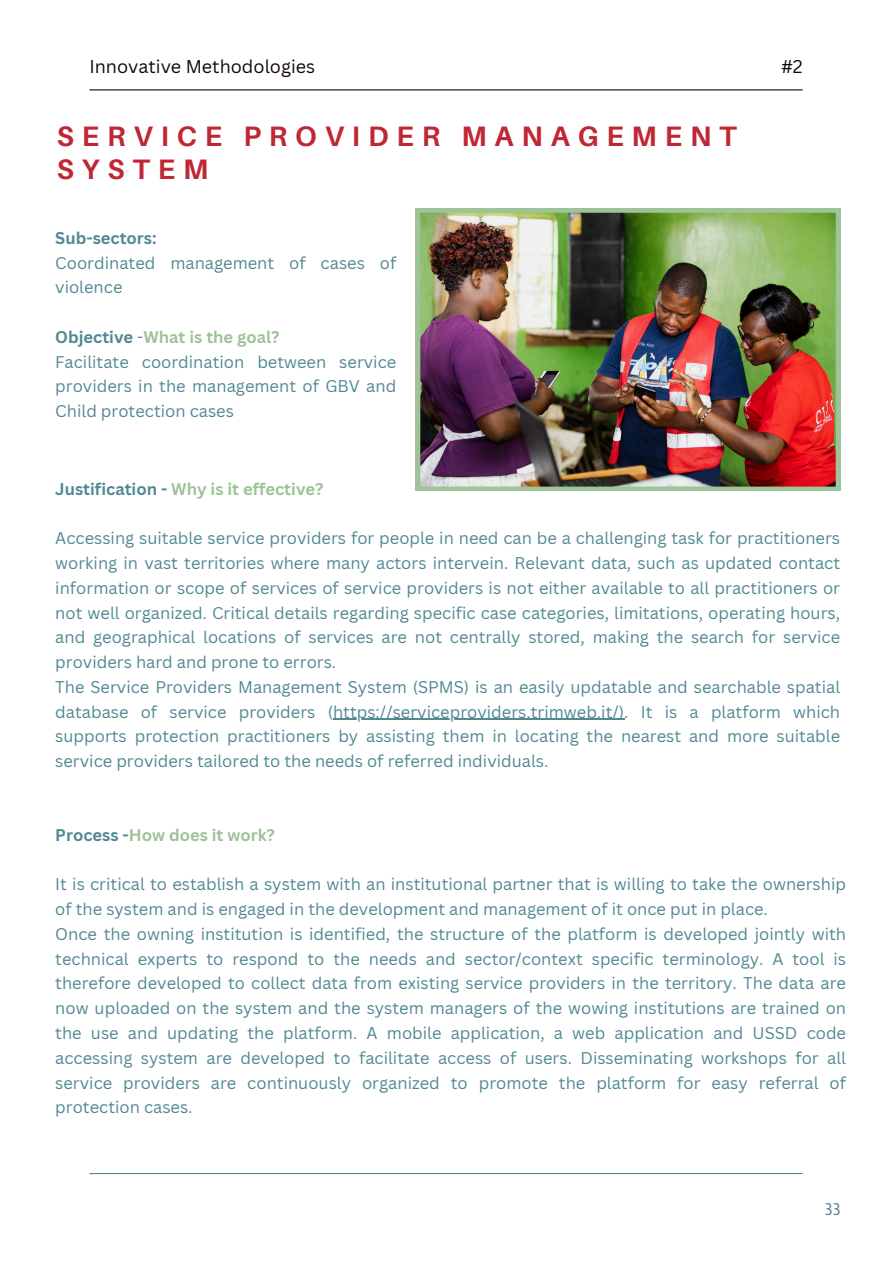
<style>
.page{position:relative;width:894px;height:1264px;background:#fff}
.page>*{position:absolute;margin:0;border:0;box-sizing:border-box;transform-origin:0 0}
.t1{font:700 28.2px/32.7px "Aileron";letter-spacing:.28em;color:#bf2734}
.t2{font:18px "Canva Sans";color:#140a09}
.t3{font:16.5px/24.8px "Canva Sans";color:#518892}
.t4{font:700 16.5px "Canva Sans";color:#9dc397}
.t5{font:700 16.5px "Canva Sans";color:#518892}
.t6{font:16.5px "Almarai";color:#518892}
.s1{color:#518892}
.s2{font-weight:400;color:#518892}
</style>
<div class="page">
<hr style="left:90px;top:89px;width:712px;height:1px;background:#140a09">
<hr style="left:90px;top:1172px;width:712px;height:2px;background:#518892">
<hr style="left:333px;top:718px;width:291px;height:1px;background:#518892">
<img style="left:416px;top:208px;width:424px;height:283px">
<p class="t2" style="left:89px;top:53px;width:227px">Innovative Methodologies</p>
<p class="t2" style="left:780px;top:53px;width:23px">#2</p>
<h2 class="t1" style="left:57px;top:119px;width:681px">SERVICE PROVIDER MANAGEMENT<br>SYSTEM</h2>
<p class="t5" style="left:55px;top:226px;width:103px">Sub-sectors:</p>
<p class="t3" style="left:55px;top:250px;width:342px">Coordinated management of cases of violence</p>
<p class="t4" style="left:55px;top:325px;width:226px"><span class="s1">Objective</span> <span class="s2">-</span>What is the goal?</p>
<p class="t3" style="left:55px;top:349px;width:342px;text-align:justify">Facilitate coordination between service providers in the management of GBV and Child protection cases</p>
<p class="t4" style="left:55px;top:477px;width:270px"><span class="s1">Justification -</span> Why is it effective?</p>
<p class="t3" style="left:55px;top:525px;width:786px;text-align:justify">Accessing suitable service providers for people in need can be a challenging task for practitioners working in vast territories where many actors intervein. Relevant data, such as updated contact information or scope of services of service providers is not either available to all practitioners or not well organized. Critical details regarding specific case categories, limitations, operating hours, and geographical locations of services are not centrally stored, making the search for service providers hard and prone to errors.</p>
<h1 class="t3" style="left:55px;top:674px;width:786px">The Service Providers Management System (SPMS) is an easily updatable and searchable spatial database of service providers (https://serviceproviders.trimweb.it/). It is a platform which</h1>
<p class="t3" style="left:55px;top:723px;width:786px">supports protection practitioners by assisting them in locating the nearest and more suitable service providers tailored to the needs of referred individuals.</p>
<p class="t4" style="left:55px;top:823px;width:221px"><span class="s1">Process -</span>How does it work?</p>
<p class="t3" style="left:55px;top:871px;width:792px">It is critical to establish a system with an institutional partner that is willing to take the ownership of the system and is engaged in the development and management of it once put in place.<br>Once the owning institution is identified, the structure of the platform is developed jointly with technical experts to respond to the needs and sector/context specific terminology. A tool is therefore developed to collect data from existing service providers in the territory. The data are now uploaded on the system and the system managers of the wowing institutions are trained on the use and updating the platform. A mobile application, a web application and USSD code accessing system are developed to facilitate access of users. Disseminating workshops for all service providers are continuously organized to promote the platform for easy referral of protection cases.</p>
<p class="t6" style="left:824px;top:1200px;width:17px">33</p>
</div>
